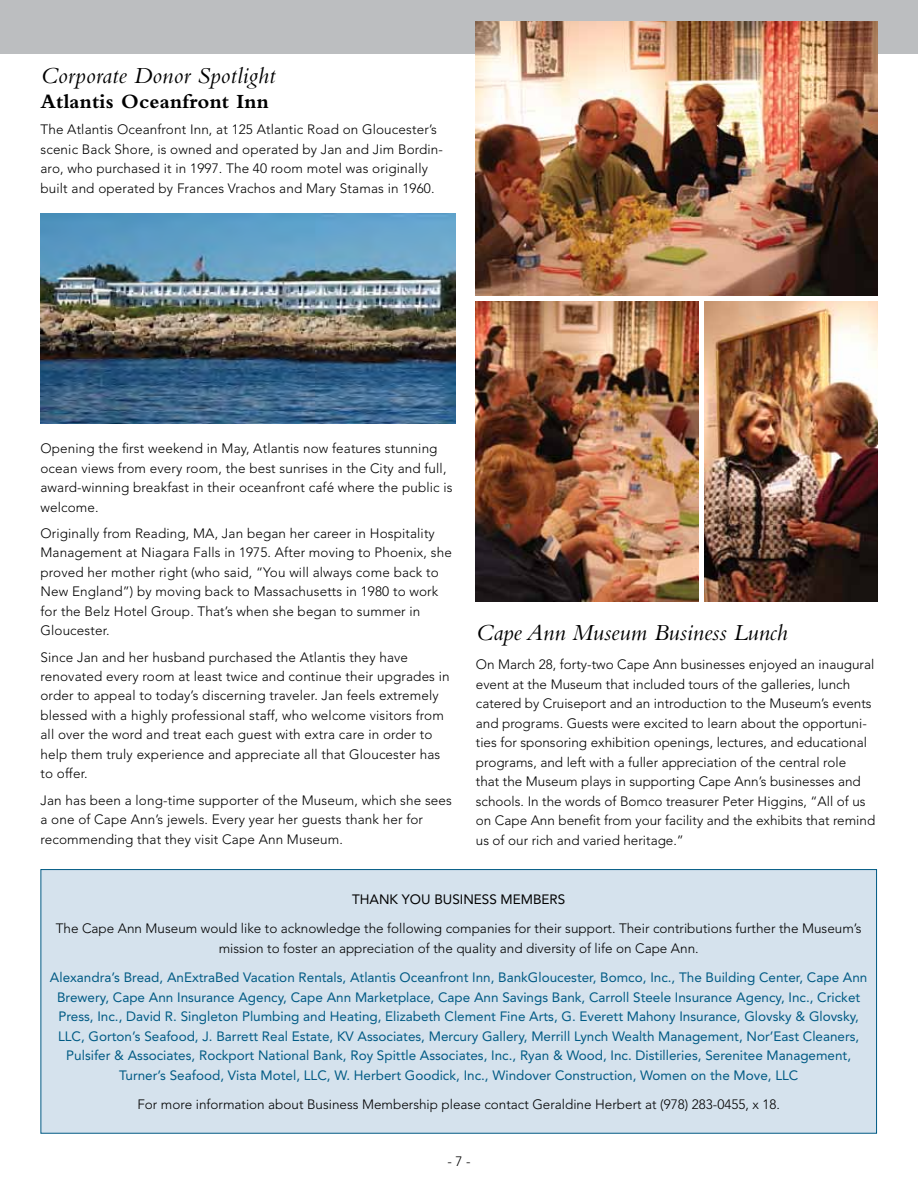
<style>
.page{position:relative;width:918px;height:1188px;background:#fff}
.page>*{position:absolute;margin:0;border:0;box-sizing:border-box;transform-origin:0 0}
.t1{font:italic 24px "Bembo Std";color:#000}
.t2{font:700 21px "Bembo Std";letter-spacing:.01em;color:#000}
.t3{font:300 13.5px/19.5px "Avenir LT Std";letter-spacing:.01em;color:#000}
.t4{font:13.5px/19.5px "Avenir LT Std";color:#005a84;text-align:center}
.t5{font:13.5px "Avenir LT Std";color:#000}
</style>
<div class="page">
<div style="left:0;top:0;width:918px;height:54px;background:#bcbec0"></div>
<img style="left:40px;top:213px;width:416px;height:210px">
<img style="left:476px;top:301px;width:223px;height:300px">
<img style="left:704px;top:301px;width:174px;height:300px">
<div style="left:41px;top:870px;width:836px;height:263px;background:#d5e2ed"></div>
<img style="left:476px;top:21px;width:402px;height:275px">
<h1 class="t1" style="left:40px;top:61px;width:236px">Corporate Donor Spotlight</h1>
<h2 class="t2" style="left:40px;top:90px;width:230px">Atlantis Oceanfront Inn</h2>
<p class="t3" style="left:40px;top:120px;width:404px">The Atlantis Oceanfront Inn, at 125 Atlantic Road on Gloucester’s scenic Back Shore, is owned and operated by Jan and Jim Bordin&shy;aro, who purchased it in 1997. The 40 room motel was originally built and operated by Frances Vrachos and Mary Stamas in 1960.</p>
<p class="t3" style="left:40px;top:439px;width:414px">Opening the first weekend in May, Atlantis now features stunning ocean views from every room, the best sunrises in the City and full, award-winning breakfast in their oceanfront café where the public is welcome.</p>
<p class="t3" style="left:40px;top:523px;width:413px">Originally from Reading, MA, Jan began her career in Hospitality Management at Niagara Falls in 1975. After moving to Phoenix, she proved her mother right (who said, “You will always come back to New England”) by moving back to Massachusetts in 1980 to work for the Belz Hotel Group. That’s when she began to summer in Gloucester.</p>
<p class="t3" style="left:40px;top:647px;width:411px">Since Jan and her husband purchased the Atlantis they have renovated every room at least twice and continue their upgrades in order to appeal to today’s discerning traveler. Jan feels extremely blessed with a highly professional staff, who welcome visitors from all over the word and treat each guest with extra care in order to help them truly experience and appreciate all that Gloucester has to offer.</p>
<p class="t3" style="left:40px;top:790px;width:413px">Jan has been a long-time supporter of the Museum, which she sees a one of Cape Ann’s jewels. Every year her guests thank her for recommending that they visit Cape Ann Museum.</p>
<h1 class="t1" style="left:476px;top:618px;width:314px">Cape Ann Museum Business Lunch</h1>
<p class="t3" style="left:476px;top:655px;width:401px">On March 28, forty-two Cape Ann businesses enjoyed an inaugural event at the Museum that included tours of the galleries, lunch catered by Cruiseport and an introduction to the Museum’s events and programs. Guests were excited to learn about the opportuni&shy;ties for sponsoring exhibition openings, lectures, and educational programs, and left with a fuller appreciation of the central role<br>that the Museum plays in supporting Cape Ann’s businesses and schools. In the words of Bomco treasurer Peter Higgins, “All of us on Cape Ann benefit from your facility and the exhibits that remind us of our rich and varied heritage.”</p>
<p class="t5" style="left:352px;top:892px;width:215px">Thank You Business Members</p>
<p class="t3" style="left:56px;top:919px;width:807px;text-align:center">The Cape Ann Museum would like to acknowledge the following companies for their support. Their contributions further the Museum’s mission to foster an appreciation of the quality and diversity of life on Cape Ann.</p>
<p class="t4" style="left:50px;top:968px;width:819px">Alexandra’s Bread, AnExtraBed Vacation Rentals, Atlantis Oceanfront I nn, BankGloucester, Bomco, I nc., The Building Center, Cape Ann Brewery, Cape Ann I nsurance Agency, Cape Ann Marketplace, Cape Ann Savings Bank, Carroll Steele I nsurance Agency, I nc., Cricket Press, I nc., David R. Singleton Plumbing and Heating, Elizabeth Clement Fine Arts, G. Everett Mahony I nsurance, Glovsky &amp; Glovsky, LLC, Gorton’s Seafood, J. Barrett Real Estate, KV Associates, Mercury Gallery, Merrill Lynch Wealth Management, N or’East Cleaners, Pulsifer &amp; Associates, Rockport N ational Bank, Roy Spittle Associates, I nc., Ryan &amp; Wood, I nc. Distilleries, Serenitee Management, Turner’s Seafood, Vista Motel, LLC, W. H erbert Goodick, I nc., Windover Construction, Women on the Move, LLC</p>
<p class="t3" style="left:137px;top:1095px;width:644px">For more information about Business Membership please contact Geraldine Herbert at (978) 283-0455, x 18.</p>
<p class="t3" style="left:447px;top:1151px;width:25px">- 7 -</p>
</div>
